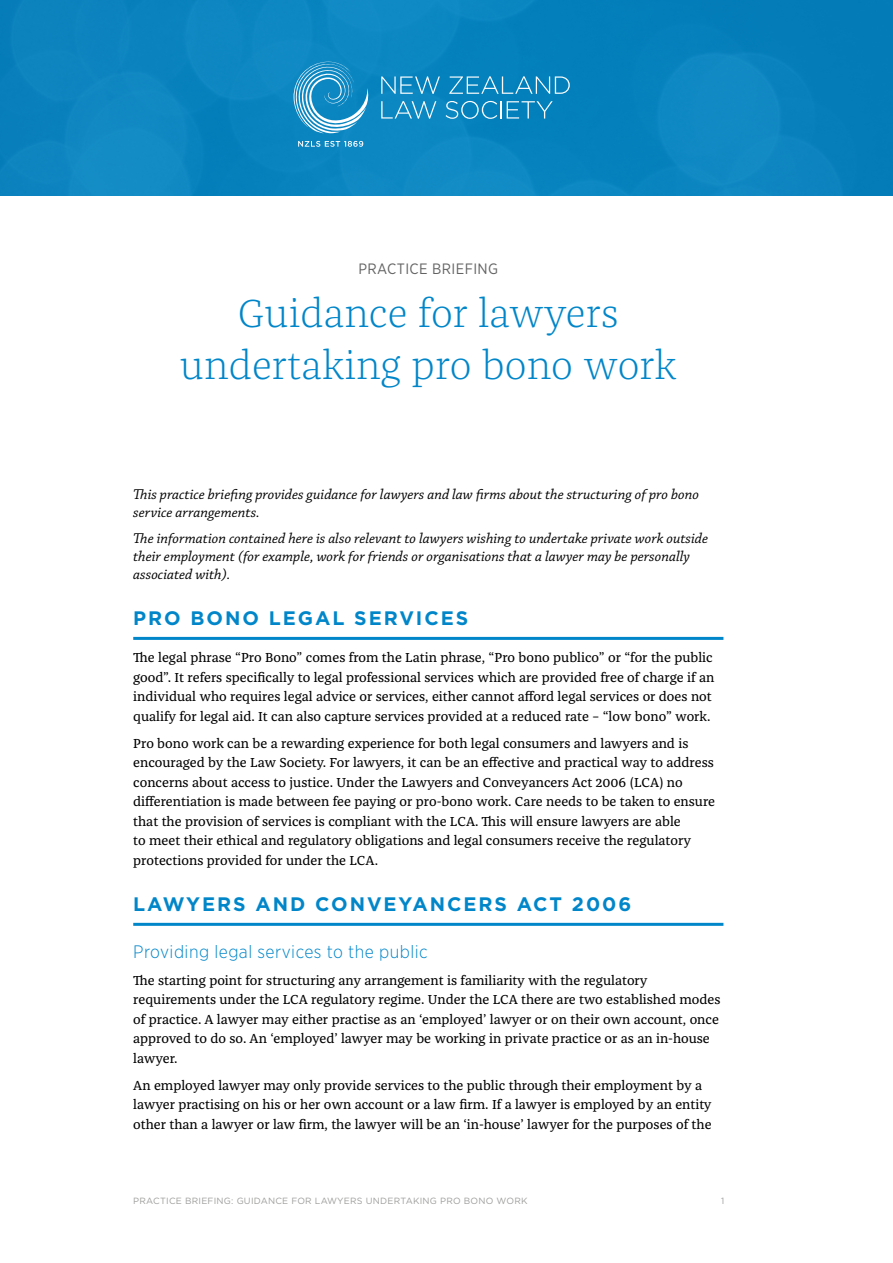
<style>
.page{position:relative;width:893px;height:1263px;background:#fff}
.page>*{position:absolute;margin:0;border:0;box-sizing:border-box;transform-origin:0 0}
.t1{font:300 40.5px/52.5px "Franziska Pro";color:#0086c9;text-align:center}
.t2{font:700 19.5px "Gotham";letter-spacing:.1em;color:#0086c9}
.Subheader{font:300 18px "Gotham Narrow";letter-spacing:.025em;color:#0086c9}
.Introduction_Paragra{font:italic 15px/18px "Chaparral Pro";color:#000}
.Practice_Briefing{font:15px "Gotham Narrow";letter-spacing:.025em;color:#646363}
.Body{font:13.5px/19.5px "Franziska Pro";color:#000}
.t3{font:9px "Gotham";letter-spacing:.025em;color:#9d9d9c}
</style>
<div class="page">
<hr style="left:133px;top:637px;width:590px;height:3px;background:#0086c9">
<hr style="left:133px;top:923px;width:590px;height:3px;background:#0086c9">
<div style="left:0;top:0;width:893px;height:196px;background:#0a83be"></div>
<svg style="left:381px;top:101px;width:55px;height:18px"></svg>
<svg style="left:445px;top:100px;width:108px;height:19px"></svg>
<svg style="left:381px;top:76px;width:59px;height:18px"></svg>
<svg style="left:449px;top:76px;width:121px;height:18px"></svg>
<svg style="left:298px;top:140px;width:65px;height:7px"></svg>
<svg style="left:293px;top:61px;width:76px;height:73px"></svg>
<p class="Practice_Briefing" style="left:359px;top:260px;width:141px">PRACTICE BRIEFING</p>
<p class="t1" style="left:180px;top:287px;width:498px">Guidance for lawyers undertaking pro bono work</p>
<p class="Introduction_Paragra" style="left:133px;top:486px;width:567px">This practice briefing provides guidance for lawyers and law firms about the structuring of pro bono service arrangements.</p>
<p class="Introduction_Paragra" style="left:133px;top:530px;width:576px">The information contained here is also relevant to lawyers wishing to undertake private work outside their employment (for example, work for friends or organisations that a lawyer may be personally associated with).</p>
<p class="t2" style="left:133px;top:605px;width:337px">PRO BONO LEGAL SERVICES</p>
<p class="Body" style="left:133px;top:648px;width:583px">The legal phrase “Pro Bono” comes from the Latin phrase, “Pro bono publico” or “for the public good”. It refers specifically to legal professional services which are provided free of charge if an individual who requires legal advice or services, either cannot afford legal services or does not qualify for legal aid. It can also capture services provided at a reduced rate – “low bono” work.</p>
<p class="Body" style="left:133px;top:733px;width:583px">Pro bono work can be a rewarding experience for both legal consumers and lawyers and is encouraged by the Law Society. For lawyers, it can be an effective and practical way to address concerns about access to justice. Under the Lawyers and Conveyancers Act 2006 (LCA) no differentiation is made between fee paying or pro-bono work. Care needs to be taken to ensure that the provision of services is compliant with the LCA. This will ensure lawyers are able<br>to meet their ethical and regulatory obligations and legal consumers receive the regulatory protections provided for under the LCA.</p>
<p class="t2" style="left:133px;top:891px;width:500px">LAWYERS AND CONVEYANCERS ACT 2006</p>
<p class="Subheader" style="left:133px;top:940px;width:296px">Providing legal services to the public</p>
<p class="Body" style="left:133px;top:970px;width:589px">The starting point for structuring any arrangement is familiarity with the regulatory requirements under the LCA regulatory regime. Under the LCA there are two established modes of practice. A lawyer may either practise as an ‘employed’ lawyer or on their own account, once approved to do so. An ‘employed’ lawyer may be working in private practice or as an in-house lawyer.</p>
<p class="Body" style="left:133px;top:1075px;width:580px">An employed lawyer may only provide services to the public through their employment by a lawyer practising on his or her own account or a law firm. If a lawyer is employed by an entity other than a lawyer or law firm, the lawyer will be an ‘in-house’ lawyer for the purposes of the</p>
<p class="t3" style="left:133px;top:1195px;width:396px">PRACTICE BRIEFING: GUIDANCE FOR LAWYERS UNDERTAKING PRO BONO WORK</p>
<p class="t3" style="left:721px;top:1195px;width:5px">1</p>
</div>
